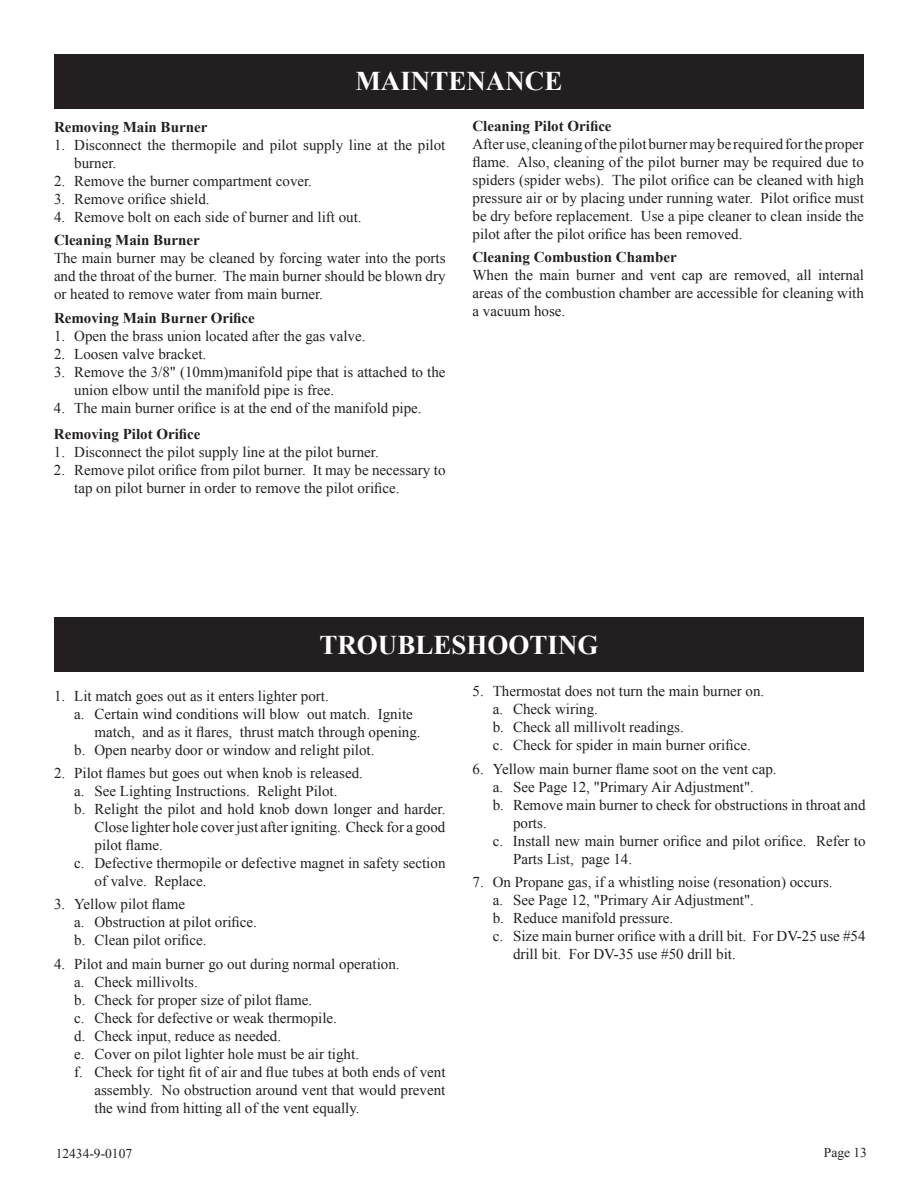
<style>
.page{position:relative;width:918px;height:1188px;background:#fff}
.page>*{position:absolute;margin:0;border:0;box-sizing:border-box;transform-origin:0 0}
.t1{font:700 27px "Times New Roman";color:#fff}
.t2{font:15px/18px "Times New Roman";color:#231f20}
.t3{font:700 15px "Times New Roman";color:#231f20}
.t4{font:13.5px "Times New Roman";color:#231f20}
</style>
<div class="page">
<div style="left:54px;top:54px;width:810px;height:54px;background:#231f20"></div>
<div style="left:54px;top:618px;width:810px;height:54px;background:#231f20"></div>
<h1 class="t1" style="left:355px;top:63px;width:208px">MAINTENANCE</h1>
<p class="t3" style="left:54px;top:116px;width:155px">Removing Main Burner</p>
<p class="t2" style="left:74px;top:136px;width:373px;text-indent:-20px">1. Disconnect the thermopile and pilot supply line at the pilot burner.</p>
<p class="t2" style="left:54px;top:172px;width:260px">2. Remove the burner compartment cover.</p>
<p class="t2" style="left:54px;top:190px;width:157px">3. Remove orifice shield.</p>
<p class="t2" style="left:54px;top:208px;width:309px">4. Remove bolt on each side of burner and lift out.</p>
<p class="t3" style="left:54px;top:230px;width:147px">Cleaning Main Burner</p>
<p class="t2" style="left:54px;top:249px;width:393px;text-align:justify">The main burner may be cleaned by forcing water into the ports and the throat of the burner. The main burner should be blown dry or heated to remove water from main burner.</p>
<p class="t3" style="left:54px;top:307px;width:202px">Removing Main Burner Orifice</p>
<p class="t2" style="left:54px;top:326px;width:313px">1. Open the brass union located after the gas valve.</p>
<p class="t2" style="left:54px;top:344px;width:154px">2. Loosen valve bracket.</p>
<p class="t2" style="left:74px;top:362px;width:373px;text-indent:-20px">3. Remove the 3/8" (10mm)manifold pipe that is attached to the union elbow until the manifold pipe is free.</p>
<p class="t2" style="left:54px;top:398px;width:369px">4. The main burner orifice is at the end of the manifold pipe.</p>
<p class="t3" style="left:54px;top:424px;width:148px">Removing Pilot Orifice</p>
<p class="t2" style="left:54px;top:443px;width:326px">1. Disconnect the pilot supply line at the pilot burner.</p>
<p class="t2" style="left:74px;top:461px;width:373px;text-indent:-20px">2. Remove pilot orifice from pilot burner. It may be necessary to tap on pilot burner in order to remove the pilot orifice.</p>
<p class="t3" style="left:472px;top:116px;width:141px">Cleaning Pilot Orifice</p>
<p class="t2" style="left:472px;top:135px;width:393px;text-align:justify">After use, cleaning of the pilot burner may be required for the proper flame. Also, cleaning of the pilot burner may be required due to spiders (spider webs). The pilot orifice can be cleaned with high pressure air or by placing under running water. Pilot orifice must be dry before replacement. Use a pipe cleaner to clean inside the pilot after the pilot orifice has been removed.</p>
<p class="t3" style="left:472px;top:247px;width:206px">Cleaning Combustion Chamber</p>
<p class="t2" style="left:472px;top:266px;width:393px;text-align:justify">When the main burner and vent cap are removed, all internal areas of the combustion chamber are accessible for cleaning with a vacuum hose.</p>
<h1 class="t1" style="left:319px;top:626px;width:281px">TROUBLESHOOTING</h1>
<p class="t2" style="left:54px;top:686px;width:276px">1. Lit match goes out as it enters lighter port.</p>
<p class="t2" style="left:74px;top:704px;width:340px">a. Certain wind conditions will blow out match. Ignite</p>
<p class="t2" style="left:95px;top:722px;width:328px">match, and as it flares, thrust match through opening.</p>
<p class="t2" style="left:74px;top:740px;width:302px">b. Open nearby door or window and relight pilot.</p>
<p class="t2" style="left:54px;top:764px;width:310px">2. Pilot flames but goes out when knob is released.</p>
<p class="t2" style="left:74px;top:782px;width:265px">a. See Lighting Instructions. Relight Pilot.</p>
<p class="t2" style="left:74px;top:800px;width:373px">b. Relight the pilot and hold knob down longer and harder.</p>
<p class="t2" style="left:95px;top:818px;width:352px">Close lighter hole cover just after igniting. Check for a good</p>
<p class="t2" style="left:95px;top:836px;width:70px">pilot flame.</p>
<p class="t2" style="left:74px;top:854px;width:373px">c. Defective thermopile or defective magnet in safety section</p>
<p class="t2" style="left:94px;top:872px;width:114px">of valve. Replace.</p>
<p class="t2" style="left:74px;top:895px;width:184px;text-indent:-20px">3. Yellow pilot flame<br>a. Obstruction at pilot orifice. b. Clean pilot orifice.</p>
<p class="t2" style="left:54px;top:955px;width:347px">4. Pilot and main burner go out during normal operation.</p>
<p class="t2" style="left:74px;top:973px;width:125px">a. Check millivolts.</p>
<p class="t2" style="left:74px;top:991px;width:240px">b. Check for proper size of pilot flame.</p>
<p class="t2" style="left:74px;top:1009px;width:264px">c. Check for defective or weak thermopile.</p>
<p class="t2" style="left:74px;top:1027px;width:208px">d. Check input, reduce as needed.</p>
<p class="t2" style="left:74px;top:1045px;width:286px">e. Cover on pilot lighter hole must be air tight.</p>
<p class="t2" style="left:74px;top:1063px;width:373px">f. Check for tight fit of air and flue tubes at both ends of vent</p>
<p class="t2" style="left:95px;top:1081px;width:352px">assembly. No obstruction around vent that would prevent</p>
<p class="t2" style="left:95px;top:1099px;width:267px">the wind from hitting all of the vent equally.</p>
<p class="t2" style="left:493px;top:682px;width:273px;text-indent:-20px">5. Thermostat does not turn the main burner on. a. Check wiring.<br>b. Check all millivolt readings.<br>c. Check for spider in main burner orifice.</p>
<p class="t2" style="left:473px;top:759px;width:306px">6. Yellow main burner flame soot on the vent cap.</p>
<p class="t2" style="left:493px;top:777px;width:263px">a. See Page 12, "Primary Air Adjustment".</p>
<p class="t2" style="left:493px;top:795px;width:374px">b. Remove main burner to check for obstructions in throat and</p>
<p class="t2" style="left:513px;top:813px;width:35px">ports.</p>
<p class="t2" style="left:493px;top:831px;width:374px">c. Install new main burner orifice and pilot orifice. Refer to</p>
<p class="t2" style="left:513px;top:849px;width:121px">Parts List, page 14.</p>
<p class="t2" style="left:472px;top:873px;width:362px">7. On Propane gas, if a whistling noise (resonation) occurs.</p>
<p class="t2" style="left:493px;top:891px;width:263px">a. See Page 12, "Primary Air Adjustment".</p>
<p class="t2" style="left:493px;top:909px;width:182px">b. Reduce manifold pressure.</p>
<p class="t2" style="left:493px;top:927px;width:374px">c. Size main burner orifice with a drill bit. For DV-25 use #54</p>
<p class="t2" style="left:513px;top:945px;width:224px">drill bit. For DV-35 use #50 drill bit.</p>
<p class="t4" style="left:56px;top:1144px;width:78px">12434-9-0107</p>
<p class="t4" style="left:824px;top:1143px;width:45px">Page 13</p>
</div>
